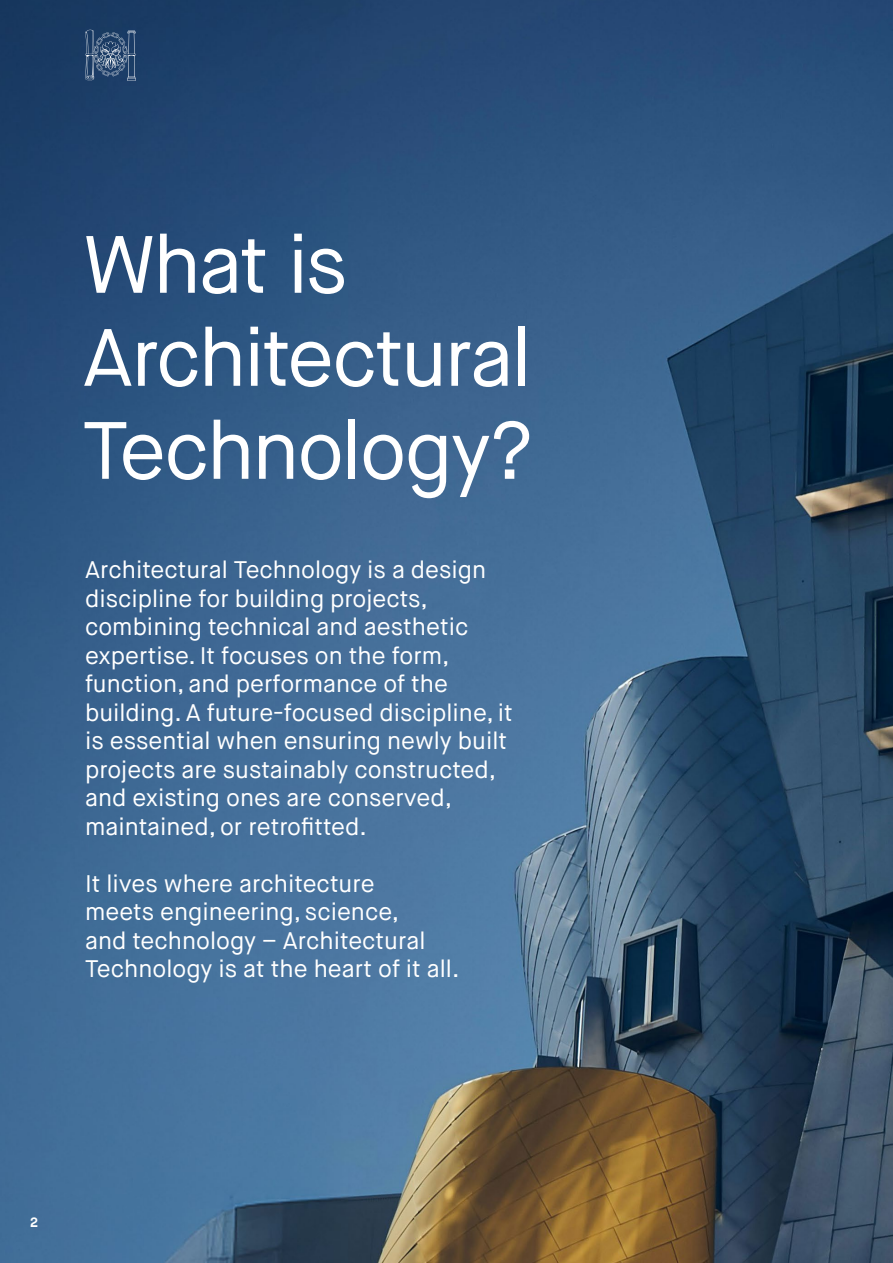
<style>
.page{position:relative;width:893px;height:1263px;background:#fff}
.page>*{position:absolute;margin:0;border:0;box-sizing:border-box;transform-origin:0 0}
.t1{font:81px/93px "Maison Neue";letter-spacing:-.03em;color:#fff}
.Intro{font:24px/28.5px "Maison Neue";color:#fff}
.Body_Copy{font:700 13.5px "Maison Neue";color:#fff}
</style>
<div class="page">
<img style="left:0;top:0;width:893px;height:1263px">
<svg style="left:85px;top:30px;width:51px;height:51px;background:#405b7e"></svg>
<p class="t1" style="left:83px;top:219px;width:452px">What is<br>Architectural<br>Technology?</p>
<p class="Intro" style="left:85px;top:556px;width:429px">Architectural Technology is a design discipline for building projects, combining technical and aesthetic expertise. It focuses on the form, function, and performance of the building. A future-focused discipline, it is essential when ensuring newly built projects are sustainably constructed, and existing ones are conserved, maintained, or retrofitted.</p>
<p class="Intro" style="left:85px;top:869px;width:376px">It lives where architecture<br>meets engineering, science,<br>and technology – Architectural<br>Technology is at the heart of it all.</p>
<p class="Body_Copy" style="left:30px;top:1213px;width:9px">2</p>
</div>
